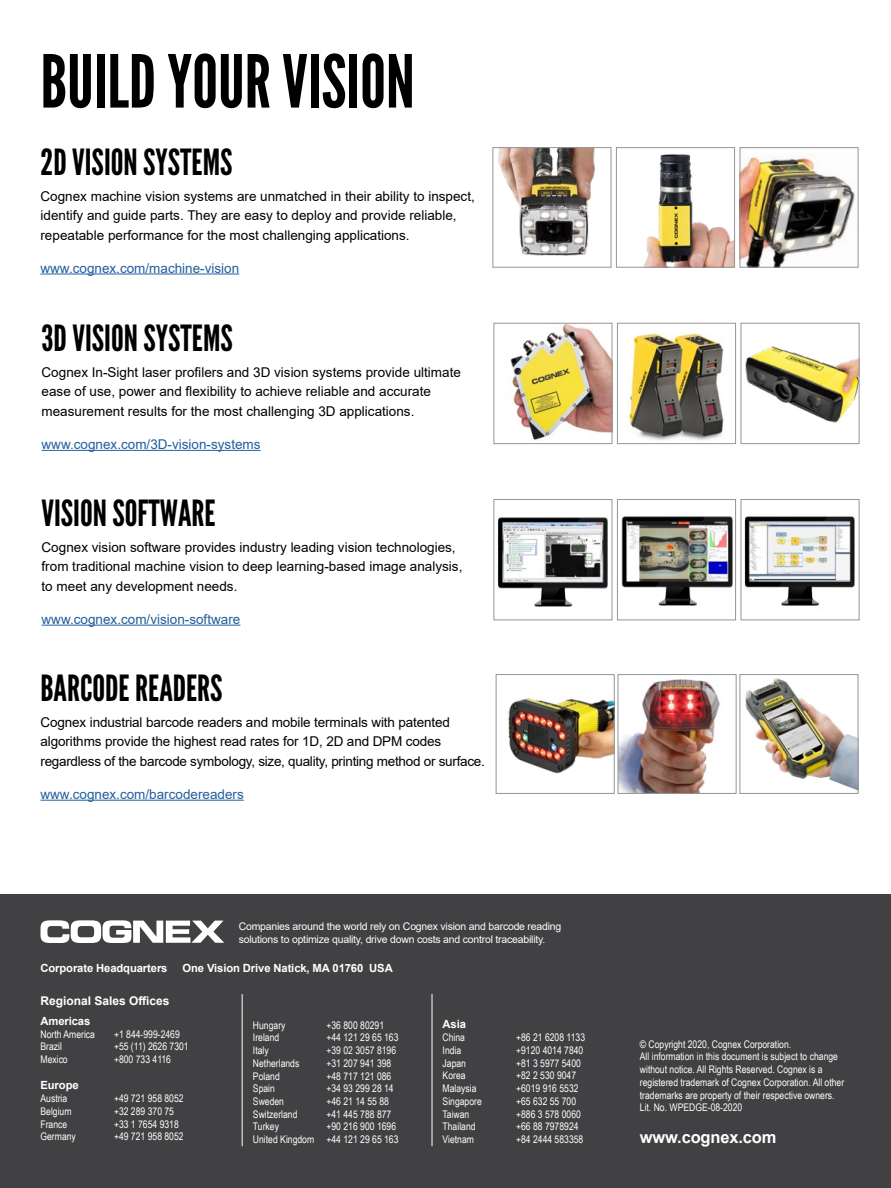
<style>
.page{position:relative;width:891px;height:1188px;background:#fff}
.page>*{position:absolute;margin:0;border:0;box-sizing:border-box;transform-origin:0 0}
.t1{font:72.9px "League Gothic";color:#000}
.t2{font:36px "League Gothic";color:#000}
.t3{font:700 16.5px "Arial";letter-spacing:-.01em;color:#fff}
.t4{font:13.5px/19.5px "Arial";color:#000}
.t5{font:13.5px "Arial";color:#215e9e}
.t6{font:700 12px "Arial";color:#fff}
.t7{font:700 11.25px "Arial";letter-spacing:-.01em;color:#fff}
.t8{font:10.5px/12.8px "Arial Narrow";color:#fff;text-align:right}
.t9{font:10.5px/13.5px "Arial";letter-spacing:-.02em;color:#fff}
</style>
<div class="page">
<div style="left:0;top:894px;width:891px;height:294px;background:#414042"></div>
<svg style="left:40px;top:920px;width:184px;height:23px"></svg>
<hr style="left:242px;top:994px;width:1px;height:152px;background:#fff">
<hr style="left:432px;top:994px;width:1px;height:152px;background:#fff">
<hr style="left:40px;top:273px;width:199px;height:1px;background:#215e9e">
<img style="left:498px;top:149px;width:97px;height:107px">
<div style="left:493px;top:147px;width:118px;height:120px;border:1px solid #939598"></div>
<img style="left:644px;top:154px;width:89px;height:111px">
<div style="left:616px;top:147px;width:119px;height:120px;border:1px solid #939598"></div>
<img style="left:742px;top:157px;width:113px;height:108px">
<div style="left:740px;top:147px;width:118px;height:120px;border:1px solid #939598"></div>
<hr style="left:40px;top:800px;width:204px;height:1px;background:#215e9e">
<img style="left:508px;top:698px;width:104px;height:76px">
<div style="left:496px;top:674px;width:118px;height:120px;border:1px solid #939598"></div>
<img style="left:745px;top:678px;width:111px;height:112px">
<div style="left:740px;top:674px;width:118px;height:120px;border:1px solid #939598"></div>
<img style="left:620px;top:679px;width:100px;height:113px">
<div style="left:618px;top:674px;width:118px;height:120px;border:1px solid #939598"></div>
<hr style="left:42px;top:450px;width:219px;height:1px;background:#215e9e">
<img style="left:510px;top:325px;width:100px;height:115px">
<div style="left:494px;top:323px;width:118px;height:121px;border:1px solid #939598"></div>
<img style="left:628px;top:333px;width:96px;height:107px">
<div style="left:617px;top:323px;width:119px;height:121px;border:1px solid #939598"></div>
<img style="left:745px;top:346px;width:112px;height:77px">
<div style="left:741px;top:323px;width:118px;height:121px;border:1px solid #939598"></div>
<img style="left:621px;top:516px;width:112px;height:90px">
<div style="left:617px;top:499px;width:119px;height:121px;border:1px solid #939598"></div>
<hr style="left:42px;top:625px;width:198px;height:1px;background:#215e9e">
<img style="left:744px;top:516px;width:111px;height:90px">
<div style="left:741px;top:499px;width:118px;height:121px;border:1px solid #939598"></div>
<img style="left:498px;top:517px;width:110px;height:90px">
<div style="left:494px;top:499px;width:118px;height:121px;border:1px solid #939598"></div>
<h1 class="t1" style="left:40px;top:38px;width:376px">BUILD YOUR VISION</h1>
<h2 class="t2" style="left:40px;top:140px;width:193px">2D VISION SYSTEMS</h2>
<p class="t4" style="left:40px;top:186px;width:436px">Cognex machine vision systems are unmatched in their ability to inspect, identify and guide parts. They are easy to deploy and provide reliable, repeatable performance for the most challenging applications.</p>
<p class="t5" style="left:40px;top:258px;width:200px">www.cognex.com/machine-vision</p>
<h2 class="t2" style="left:42px;top:317px;width:193px">3D VISION SYSTEMS</h2>
<p class="t4" style="left:42px;top:362px;width:421px">Cognex In-Sight laser profilers and 3D vision systems provide ultimate ease of use, power and flexibility to achieve reliable and accurate measurement results for the most challenging 3D applications.</p>
<p class="t5" style="left:42px;top:435px;width:221px">www.cognex.com/3D-vision-systems</p>
<h2 class="t2" style="left:42px;top:492px;width:176px">VISION SOFTWARE</h2>
<p class="t4" style="left:42px;top:537px;width:422px">Cognex vision software provides industry leading vision technologies, from traditional machine vision to deep learning-based image analysis, to meet any development needs.</p>
<p class="t5" style="left:42px;top:610px;width:200px">www.cognex.com/vision-software</p>
<h2 class="t2" style="left:40px;top:667px;width:184px">BARCODE READERS</h2>
<p class="t4" style="left:40px;top:712px;width:446px">Cognex industrial barcode readers and mobile terminals with patented algorithms provide the highest read rates for 1D, 2D and DPM codes regardless of the barcode symbology, size, quality, printing method or surface.</p>
<p class="t5" style="left:40px;top:785px;width:205px">www.cognex.com/barcodereaders</p>
<p class="t9" style="left:239px;top:919px;width:324px">Companies around the world rely on Cognex vision and barcode reading solutions to optimize quality, drive down costs and control traceability.</p>
<p class="t7" style="left:40px;top:960px;width:129px">Corporate Headquarters</p>
<p class="t7" style="left:182px;top:960px;width:212px">One Vision Drive Natick, MA 01760 USA</p>
<p class="t6" style="left:40px;top:992px;width:131px">Regional Sales Offices</p>
<p class="t7" style="left:40px;top:1013px;width:51px">Americas</p>
<p class="t8" style="left:40px;top:1027px;width:56px">North America</p>
<p class="t8" style="left:114px;top:1027px;width:67px">+1 844-999-2469</p>
<p class="t8" style="left:40px;top:1040px;width:23px">Brazil</p>
<p class="t8" style="left:114px;top:1040px;width:76px">+55 (11) 2626 7301</p>
<p class="t8" style="left:40px;top:1053px;width:29px">Mexico</p>
<p class="t8" style="left:114px;top:1053px;width:59px">+800 733 4116</p>
<p class="t7" style="left:40px;top:1077px;width:40px">Europe</p>
<p class="t8" style="left:40px;top:1092px;width:28px">Austria</p>
<p class="t8" style="left:114px;top:1092px;width:71px">+49 721 958 8052</p>
<p class="t8" style="left:40px;top:1104px;width:33px">Belgium</p>
<p class="t8" style="left:114px;top:1104px;width:62px">+32 289 370 75</p>
<p class="t8" style="left:40px;top:1117px;width:28px">France</p>
<p class="t8" style="left:114px;top:1117px;width:66px">+33 1 7654 9318</p>
<p class="t8" style="left:40px;top:1130px;width:37px">Germany</p>
<p class="t8" style="left:114px;top:1130px;width:71px">+49 721 958 8052</p>
<p class="t8" style="left:253px;top:1018px;width:34px">Hungary</p>
<p class="t8" style="left:326px;top:1018px;width:59px">+36 800 80291</p>
<p class="t8" style="left:253px;top:1031px;width:28px">Ireland</p>
<p class="t8" style="left:326px;top:1031px;width:74px">+44 121 29 65 163</p>
<p class="t8" style="left:253px;top:1044px;width:17px">Italy</p>
<p class="t8" style="left:326px;top:1044px;width:71px">+39 02 3057 8196</p>
<p class="t8" style="left:253px;top:1056px;width:48px">Netherlands</p>
<p class="t8" style="left:326px;top:1056px;width:66px">+31 207 941 398</p>
<p class="t8" style="left:253px;top:1069px;width:28px">Poland</p>
<p class="t8" style="left:326px;top:1069px;width:66px">+48 717 121 086</p>
<p class="t8" style="left:253px;top:1082px;width:24px">Spain</p>
<p class="t8" style="left:326px;top:1082px;width:69px">+34 93 299 28 14</p>
<p class="t8" style="left:253px;top:1095px;width:33px">Sweden</p>
<p class="t8" style="left:326px;top:1095px;width:64px">+46 21 14 55 88</p>
<p class="t8" style="left:253px;top:1107px;width:46px">Switzerland</p>
<p class="t8" style="left:326px;top:1107px;width:66px">+41 445 788 877</p>
<p class="t8" style="left:253px;top:1120px;width:28px">Turkey</p>
<p class="t8" style="left:253px;top:1120px;width:147px">+90 216 900 1696<br>United Kingdom +44 121 29 65 163</p>
<p class="t7" style="left:443px;top:1016px;width:25px">Asia</p>
<p class="t8" style="left:443px;top:1031px;width:24px">China</p>
<p class="t8" style="left:516px;top:1031px;width:71px">+86 21 6208 1133</p>
<p class="t8" style="left:443px;top:1043px;width:20px">India</p>
<p class="t8" style="left:516px;top:1043px;width:69px">+9120 4014 7840</p>
<p class="t8" style="left:443px;top:1056px;width:25px">Japan</p>
<p class="t8" style="left:516px;top:1056px;width:66px">+81 3 5977 5400</p>
<p class="t8" style="left:443px;top:1069px;width:24px">Korea</p>
<p class="t8" style="left:516px;top:1069px;width:62px">+82 2 530 9047</p>
<p class="t8" style="left:443px;top:1082px;width:35px">Malaysia</p>
<p class="t8" style="left:516px;top:1082px;width:64px">+6019 916 5532</p>
<p class="t8" style="left:443px;top:1094px;width:41px">Singapore</p>
<p class="t8" style="left:516px;top:1094px;width:62px">+65 632 55 700</p>
<p class="t8" style="left:443px;top:1107px;width:28px">Taiwan</p>
<p class="t8" style="left:516px;top:1107px;width:66px">+886 3 578 0060</p>
<p class="t8" style="left:443px;top:1120px;width:35px">Thailand</p>
<p class="t8" style="left:516px;top:1120px;width:64px">+66 88 7978924</p>
<p class="t8" style="left:443px;top:1133px;width:33px">Vietnam</p>
<p class="t8" style="left:516px;top:1133px;width:69px">+84 2444 583358</p>
<p class="t8" style="left:640px;top:1037px;width:206px;text-align:left">© Copyright 2020, Cognex Corporation.<br>All information in this document is subject to change without notice. All Rights Reserved. Cognex is a registered trademark of Cognex Corporation. All other trademarks are property of their respective owners.<br>Lit. No. WPEDGE-08-2020</p>
<h3 class="t3" style="left:640px;top:1126px;width:138px">www.cognex.com</h3>
</div>
